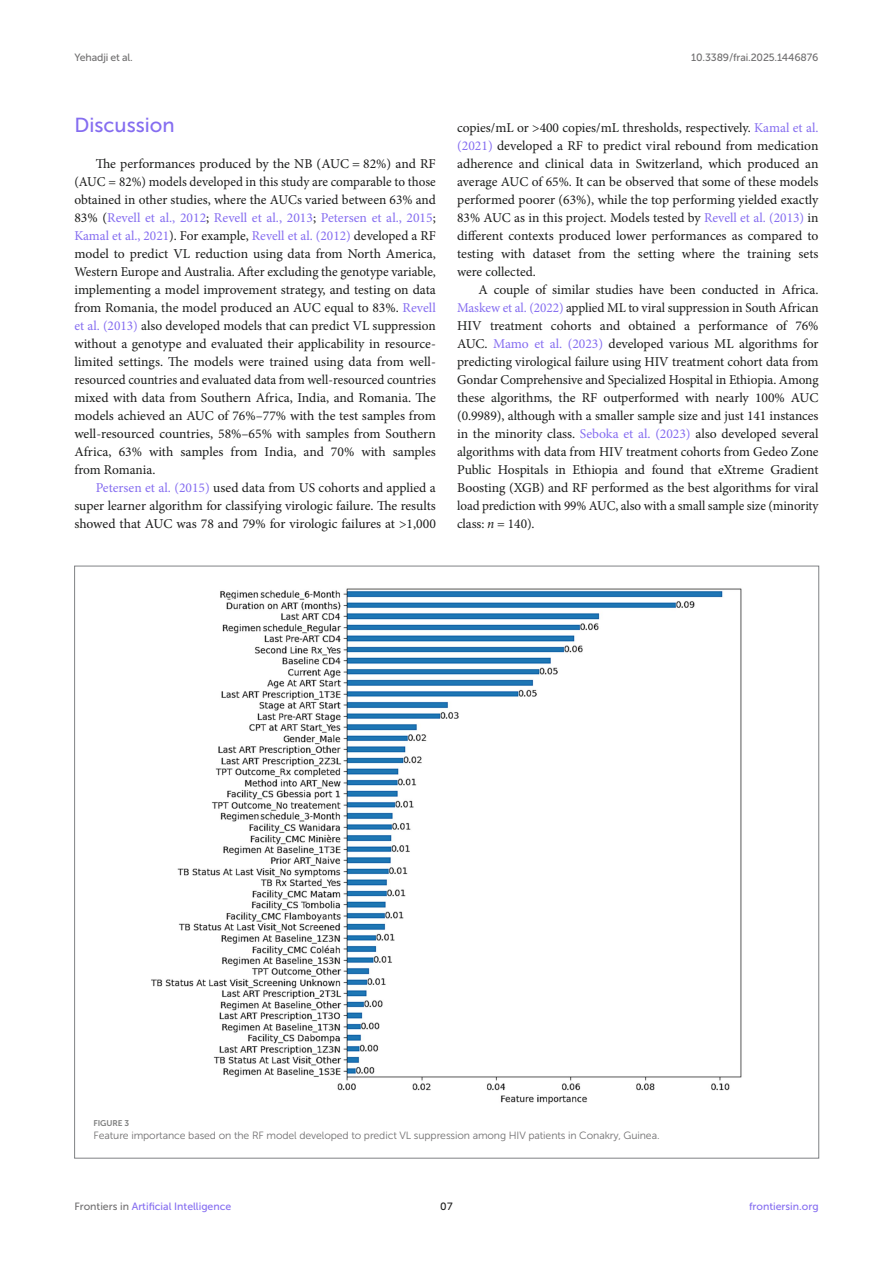
<style>
.page{position:relative;width:893px;height:1263px;background:#fff}
.page>*{position:absolute;margin:0;border:0;box-sizing:border-box;transform-origin:0 0}
.HEAD_1{font:20.25px "Museo Sans 500";color:#856df0}
.TEXT{font:13.5px/18px "Minion Pro";letter-spacing:-.005em;color:#1b1c1b;text-align:justify}
.FIG_LEG{font:10.5px "Museo Sans 300";letter-spacing:-.01em;color:#706f70}
.t1{font:10.5px "Museo Sans 500";color:#856df0}
.t2{font:10.5px "Museo Sans 500";letter-spacing:-.015em;color:#706f70}
.t3{font:10.5px "Museo Sans 500";color:#1b1c1b}
.FIG_HD{font:8.25px "Museo Sans 700";letter-spacing:-.01em;color:#7e7f7f}
.s1{color:#856df0}
.s2{font-style:italic}
.s3{color:#706f70}
</style>
<div class="page">
<img style="left:151px;top:588px;width:591px;height:516px">
<p class="t2" style="left:74px;top:51px;width:60px">Yehadji et al.</p>
<p class="t2" style="left:691px;top:51px;width:129px">10.3389/frai.2025.1446876</p>
<p class="HEAD_1" style="left:74px;top:114px;width:102px">Discussion</p>
<p class="TEXT" style="left:74px;top:155px;width:363px;text-indent:21px">The performances produced by the NB (AUC = 82%) and RF (AUC = 82%) models developed in this study are comparable to those obtained in other studies, where the AUCs varied between 63% and 83% (<span class="s1">Revell et al., 2012</span>; <span class="s1">Revell et al., 2013</span>; <span class="s1">Petersen et al., 2015</span>; <span class="s1">Kamal et al., 2021</span>). For example, <span class="s1">Revell et al. (2012)</span> developed a RF model to predict VL reduction using data from North America, Western Europe and Australia. After excluding the genotype variable, implementing a model improvement strategy, and testing on data from Romania, the model produced an AUC equal to 83%. <span class="s1">Revell et al. (2013)</span> also developed models that can predict VL suppression without a genotype and evaluated their applicability in resource&shy;limited settings. The models were trained using data from well&shy;resourced countries and evaluated data from well-resourced countries mixed with data from Southern Africa, India, and Romania. The models achieved an AUC of 76%–77% with the test samples from well-resourced countries, 58%–65% with samples from Southern Africa, 63% with samples from India, and 70% with samples from Romania.</p>
<p class="TEXT" style="left:74px;top:479px;width:363px;text-indent:21px"><span class="s1">Petersen et al. (2015)</span> used data from US cohorts and applied a super learner algorithm for classifying virologic failure. The results showed that AUC was 78 and 79% for virologic failures at &gt;1,000</p>
<p class="TEXT" style="left:457px;top:119px;width:363px">copies/mL or &gt;400 copies/mL thresholds, respectively. <span class="s1">Kamal et al. (2021)</span> developed a RF to predict viral rebound from medication adherence and clinical data in Switzerland, which produced an average AUC of 65%. It can be observed that some of these models performed poorer (63%), while the top performing yielded exactly 83% AUC as in this project. Models tested by <span class="s1">Revell et al. (2013)</span> in different contexts produced lower performances as compared to testing with dataset from the setting where the training sets were collected.</p>
<p class="TEXT" style="left:457px;top:281px;width:363px;text-indent:21px">A couple of similar studies have been conducted in Africa.<br><span class="s1">Maskew et al. (2022)</span> applied ML to viral suppression in South African HIV treatment cohorts and obtained a performance of 76% AUC. <span class="s1">Mamo et al. (2023)</span> developed various ML algorithms for predicting virological failure using HIV treatment cohort data from Gondar Comprehensive and Specialized Hospital in Ethiopia. Among these algorithms, the RF outperformed with nearly 100% AUC (0.9989), although with a smaller sample size and just 141 instances in the minority class. <span class="s1">Seboka et al. (2023)</span> also developed several algorithms with data from HIV treatment cohorts from Gedeo Zone Public Hospitals in Ethiopia and found that eXtreme Gradient Boosting (XGB) and RF performed as the best algorithms for viral load prediction with 99% AUC, also with a small sample size (minority class: <span class="s2">n</span> = 140).</p>
<p class="FIG_HD" style="left:94px;top:1118px;width:37px">FIGURE 3</p>
<p class="FIG_LEG" style="left:94px;top:1130px;width:568px">Feature importance based on the RF model developed to predict VL suppression among HIV patients in Conakry, Guinea.</p>
<p class="t1" style="left:74px;top:1200px;width:158px"><span class="s3">Frontiers in</span> Artificial Intelligence</p>
<p class="t3" style="left:440px;top:1200px;width:14px">07</p>
<p class="t1" style="left:749px;top:1200px;width:71px">frontiersin.org</p>
</div>
